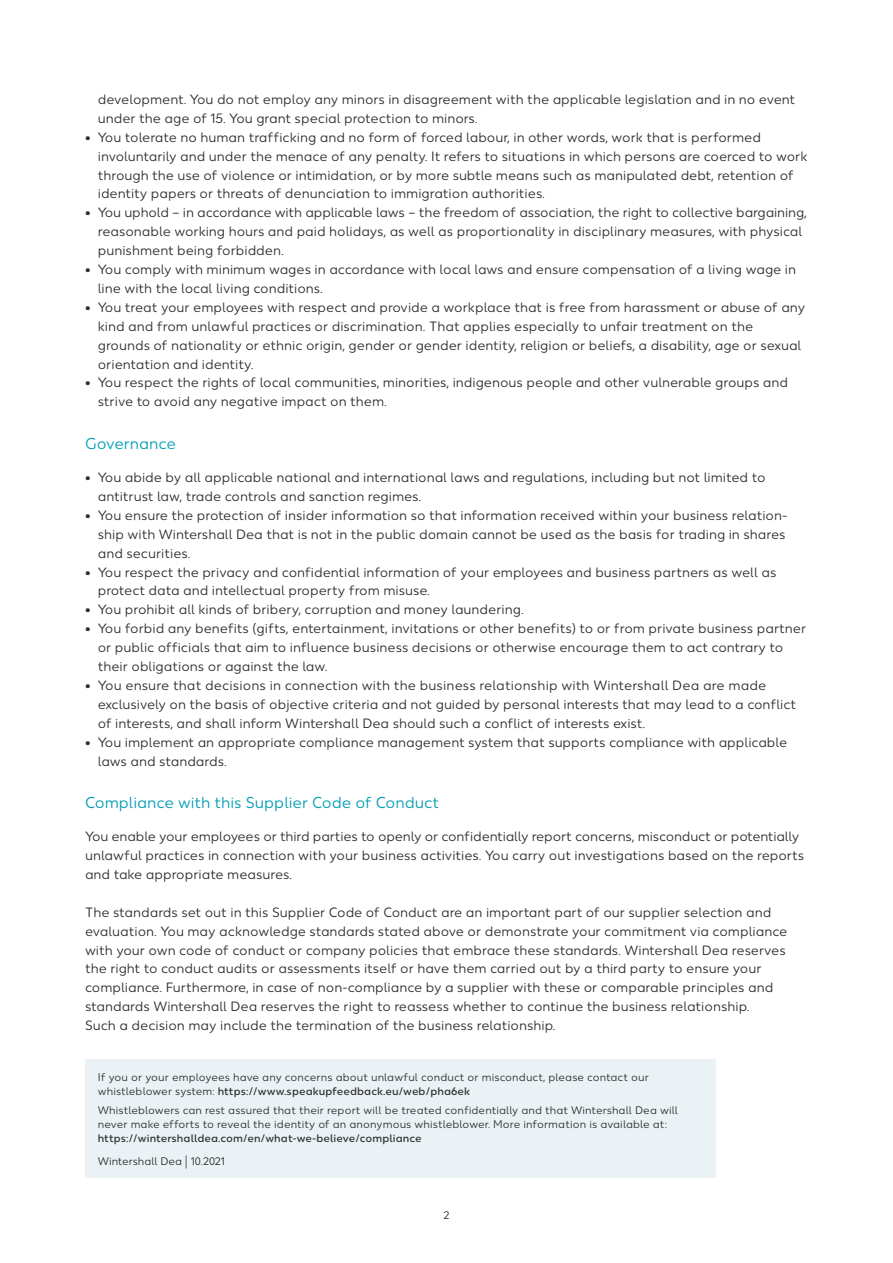
<style>
.page{position:relative;width:893px;height:1263px;background:#fff}
.page>*{position:absolute;margin:0;border:0;box-sizing:border-box;transform-origin:0 0}
.t1{font:15.75px "Wintershall Dea";color:#009db5}
.t2{font:13.5px/18.9px "Wintershall Dea";color:#2d2d2c}
.t3{font:10.95px/14.2px "Wintershall Dea";letter-spacing:.01em;color:#2d2d2c}
.t4{font:500 10.95px "Wintershall Dea";letter-spacing:.01em;color:#2d2d2c}
.s1{font-weight:500}
</style>
<div class="page">
<div style="left:85px;top:1060px;width:630px;height:118px;background:#eaf2f5"></div>
<p class="t2" style="left:98px;top:90px;width:699px">development. You do not employ any minors in disagreement with the applicable legislation and in no event under the age of 15. You grant special protection to minors.</p>
<p class="t2" style="left:98px;top:128px;width:711px;text-indent:-13px">• You tolerate no human trafficking and no form of forced labour, in other words, work that is performed involuntarily and under the menace of any penalty. It refers to situations in which persons are coerced to work through the use of violence or intimidation, or by more subtle means such as manipulated debt, retention of identity papers or threats of denunciation to immigration authorities.</p>
<p class="t2" style="left:98px;top:204px;width:711px;text-indent:-13px">• You uphold – in accordance with applicable laws – the freedom of association, the right to collective bargaining, reasonable working hours and paid holidays, as well as proportionality in disciplinary measures, with physical punishment being forbidden.</p>
<p class="t2" style="left:98px;top:261px;width:700px;text-indent:-13px">• You comply with minimum wages in accordance with local laws and ensure compensation of a living wage in line with the local living conditions.</p>
<p class="t2" style="left:98px;top:298px;width:709px;text-indent:-13px">• You treat your employees with respect and provide a workplace that is free from harassment or abuse of any kind and from unlawful practices or discrimination. That applies especially to unfair treatment on the grounds of nationality or ethnic origin, gender or gender identity, religion or beliefs, a disability, age or sexual orientation and identity.</p>
<p class="t2" style="left:98px;top:374px;width:692px;text-indent:-13px">• You respect the rights of local communities, minorities, indigenous people and other vulnerable groups and strive to avoid any negative impact on them.</p>
<p class="t1" style="left:85px;top:435px;width:93px">Governance</p>
<p class="t2" style="left:98px;top:468px;width:669px;text-indent:-13px">• You abide by all applicable national and international laws and regulations, including but not limited to antitrust law, trade controls and sanction regimes.</p>
<p class="t2" style="left:98px;top:506px;width:691px;text-indent:-13px">• You ensure the protection of insider information so that information received within your business relation&shy;ship with Wintershall Dea that is not in the public domain cannot be used as the basis for trading in shares and securities.</p>
<p class="t2" style="left:98px;top:563px;width:680px;text-indent:-13px">• You respect the privacy and confidential information of your employees and business partners as well as protect data and intellectual property from misuse.</p>
<p class="t2" style="left:85px;top:601px;width:440px">• You prohibit all kinds of bribery, corruption and money laundering.</p>
<p class="t2" style="left:98px;top:620px;width:710px;text-indent:-13px">• You forbid any benefits (gifts, entertainment, invitations or other benefits) to or from private business partner or public officials that aim to influence business decisions or otherwise encourage them to act contrary to their obligations or against the law.</p>
<p class="t2" style="left:98px;top:676px;width:700px;text-indent:-13px">• You ensure that decisions in connection with the business relationship with Wintershall Dea are made exclusively on the basis of objective criteria and not guided by personal interests that may lead to a conflict of interests, and shall inform Wintershall Dea should such a conflict of interests exist.</p>
<p class="t2" style="left:98px;top:733px;width:691px;text-indent:-13px">• You implement an appropriate compliance management system that supports compliance with applicable laws and standards.</p>
<p class="t1" style="left:85px;top:794px;width:356px">Compliance with this Supplier Code of Conduct</p>
<p class="t2" style="left:85px;top:828px;width:721px">You enable your employees or third parties to openly or confidentially report concerns, misconduct or potentially unlawful practices in connection with your business activities. You carry out investigations based on the reports and take appropriate measures.</p>
<p class="t2" style="left:85px;top:903px;width:704px">The standards set out in this Supplier Code of Conduct are an important part of our supplier selection and evaluation. You may acknowledge standards stated above or demonstrate your commitment via compliance with your own code of conduct or company policies that embrace these standards. Wintershall Dea reserves the right to conduct audits or assessments itself or have them carried out by a third party to ensure your compliance. Furthermore, in case of non-compliance by a supplier with these or comparable principles and standards Wintershall Dea reserves the right to reassess whether to continue the business relationship.<br>Such a decision may include the termination of the business relationship.</p>
<p class="t3" style="left:98px;top:1071px;width:553px">If you or your employees have any concerns about unlawful conduct or misconduct, please contact our whistleblower system: <span class="s1">https://www.speakupfeedback.eu/web/pha6ek</span></p>
<p class="t3" style="left:98px;top:1103px;width:582px">Whistleblowers can rest assured that their report will be treated confidentially and that Wintershall Dea will never make efforts to reveal the identity of an anonymous whistleblower. More information is available at:</p>
<p class="t4" style="left:98px;top:1132px;width:325px">https://wintershalldea.com/en/what-we-believe/compliance</p>
<p class="t3" style="left:98px;top:1155px;width:129px">Wintershall Dea | 10.2021</p>
<p class="t3" style="left:443px;top:1209px;width:7px">2</p>
</div>
